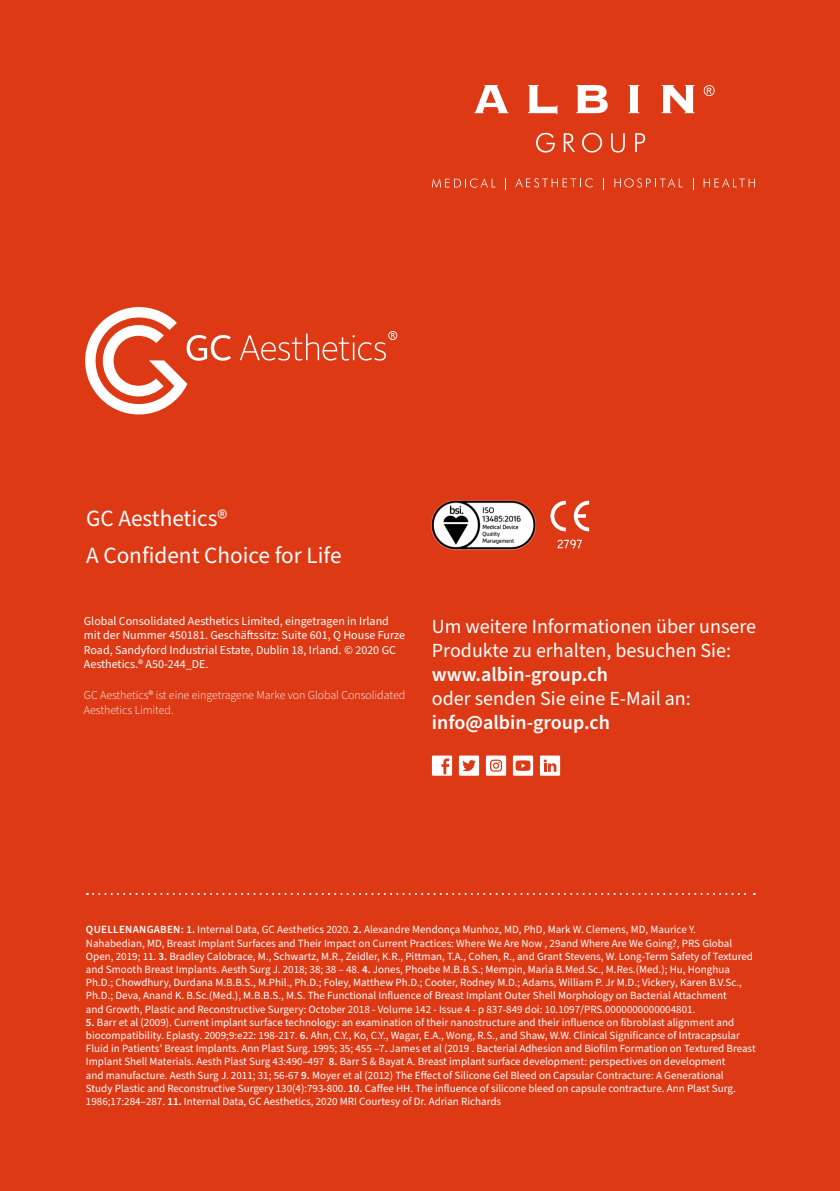
<style>
.page{position:relative;width:840px;height:1191px;background:#fff}
.page>*{position:absolute;margin:0;border:0;box-sizing:border-box;transform-origin:0 0}
.t1{font:23.2px/37.2px "Source Sans Pro";color:#fff}
.t2{font:20px/24px "Source Sans Pro";color:#fff}
.t3{font:600 20px "Source Sans Pro";color:#fff}
.t4{font:12px/14.4px "Source Sans Pro";color:#fff}
.t5{font:300 12px/14.4px "Source Sans Pro";letter-spacing:-.005em;color:#fff}
.t6{font:11px/13.2px "Source Sans Pro";color:#fff}
.s1{font-weight:600}
</style>
<div class="page">
<div style="left:0;top:0;width:839px;height:1191px;background:#dc3914"></div>
<svg style="left:85px;top:307px;width:146px;height:107px"></svg>
<svg style="left:239px;top:331px;width:158px;height:30px"></svg>
<svg style="left:458px;top:755px;width:21px;height:20px"></svg>
<svg style="left:431px;top:755px;width:21px;height:20px"></svg>
<div style="left:485px;top:755px;width:21px;height:20px;background:#fff"></div>
<svg style="left:490px;top:759px;width:11px;height:12px"></svg>
<div style="left:512px;top:755px;width:21px;height:20px;background:#fff"></div>
<svg style="left:515px;top:760px;width:15px;height:11px"></svg>
<div style="left:539px;top:755px;width:21px;height:20px;background:#fff"></div>
<svg style="left:543px;top:759px;width:13px;height:12px"></svg>
<svg style="left:87px;top:893px;width:667px;height:2px"></svg>
<img style="left:431px;top:500px;width:106px;height:51px">
<svg style="left:550px;top:500px;width:38px;height:31px"></svg>
<svg style="left:557px;top:539px;width:24px;height:9px"></svg>
<svg style="left:661px;top:85px;width:33px;height:28px"></svg>
<svg style="left:536px;top:133px;width:18px;height:19px"></svg>
<svg style="left:563px;top:133px;width:12px;height:19px"></svg>
<svg style="left:582px;top:133px;width:19px;height:19px"></svg>
<svg style="left:611px;top:133px;width:13px;height:19px"></svg>
<svg style="left:635px;top:133px;width:9px;height:19px"></svg>
<svg style="left:432px;top:178px;width:63px;height:10px"></svg>
<svg style="left:515px;top:178px;width:77px;height:9px"></svg>
<svg style="left:614px;top:178px;width:68px;height:9px"></svg>
<svg style="left:703px;top:178px;width:51px;height:9px"></svg>
<svg style="left:603px;top:178px;width:1px;height:12px"></svg>
<svg style="left:628px;top:85px;width:11px;height:28px"></svg>
<svg style="left:576px;top:85px;width:31px;height:28px"></svg>
<svg style="left:527px;top:85px;width:30px;height:29px"></svg>
<svg style="left:474px;top:85px;width:34px;height:28px"></svg>
<svg style="left:703px;top:85px;width:11px;height:11px"></svg>
<h1 class="t1" style="left:86px;top:500px;width:257px">GC Aesthetics®<br>A Confident Choice for Life</h1>
<p class="t4" style="left:84px;top:614px;width:322px">Global Consolidated Aesthetics Limited, eingetragen in Irland mit der Nummer 450181. Geschäftssitz: Suite 601, Q House Furze Road, Sandyford Industrial Estate, Dublin 18, Irland. © 2020 GC Aesthetics.® A50-244_DE.</p>
<p class="t5" style="left:84px;top:688px;width:323px">GC Aesthetics® ist eine eingetragene Marke von Global Consolidated<br>Aesthetics Limited.</p>
<h2 class="t2" style="left:431px;top:615px;width:325px">Um weitere Informationen über unsere<br>Produkte zu erhalten, besuchen Sie:</h2>
<h2 class="t3" style="left:431px;top:661px;width:177px">www.albin-group.ch</h2>
<h2 class="t2" style="left:431px;top:687px;width:260px">oder senden Sie eine E-Mail an:</h2>
<h2 class="t3" style="left:431px;top:709px;width:179px">info@albin-group.ch</h2>
<p class="t6" style="left:86px;top:923px;width:668px"><span class="s1">QUELLENANGABEN: 1.</span> Internal Data, GC Aesthetics 2020. <span class="s1">2.</span> Alexandre Mendonça Munhoz, MD, PhD, Mark W. Clemens, MD, Maurice Y.<br>Nahabedian, MD, Breast Implant Surfaces and Their Impact on Current Practices: Where We Are Now , 29and Where Are We Going?, PRS Global Open, 2019; 11. <span class="s1">3.</span> Bradley Calobrace, M., Schwartz, M.R., Zeidler, K.R., Pittman, T.A., Cohen, R., and Grant Stevens, W. Long-Term Safety of Textured and Smooth Breast Implants. Aesth Surg J. 2018; 38; 38 – 48. <span class="s1">4.</span> Jones, Phoebe M.B.B.S.; Mempin, Maria B.Med.Sc., M.Res.(Med.); Hu, Honghua Ph.D.; Chowdhury, Durdana M.B.B.S., M.Phil., Ph.D.; Foley, Matthew Ph.D.; Cooter, Rodney M.D.; Adams, William P. Jr M.D.; Vickery, Karen B.V.Sc., Ph.D.; Deva, Anand K. B.Sc.(Med.), M.B.B.S., M.S. The Functional Influence of Breast Implant Outer Shell Morphology on Bacterial Attachment<br>and Growth, Plastic and Reconstructive Surgery: October 2018 - Volume 142 - Issue 4 - p 837-849 doi: 10.1097/PRS.0000000000004801.</p>
<p class="t6" style="left:86px;top:1016px;width:671px"><span class="s1">5.</span> Barr et al (2009). Current implant surface technology: an examination of their nanostructure and their influence on fibroblast alignment and biocompatibility. Eplasty. 2009;9:e22: 198-217. <span class="s1">6.</span> Ahn, C.Y., Ko, C.Y., Wagar, E.A., Wong, R.S., and Shaw, W.W. Clinical Significance of Intracapsular Fluid in Patients’ Breast Implants. Ann Plast Surg. 1995; 35; 455 –7<span class="s1">.</span> James et al (2019 . Bacterial Adhesion and Biofilm Formation on Textured Breast Implant Shell Materials. Aesth Plast Surg 43:490–497 <span class="s1">8.</span> Barr S &amp; Bayat A. Breast implant surface development: perspectives on development<br>and manufacture. Aesth Surg J. 2011; 31; 56-67 <span class="s1">9.</span> Moyer et al (2012) The Effect of Silicone Gel Bleed on Capsular Contracture: A Generational<br>Study Plastic and Reconstructive Surgery 130(4):793-800. <span class="s1">10.</span> Caffee HH. The influence of silicone bleed on capsule contracture. Ann Plast Surg.<br>1986;17:284–287. <span class="s1">11.</span> Internal Data, GC Aesthetics, 2020 MRI Courtesy of Dr. Adrian Richards</p>
</div>
